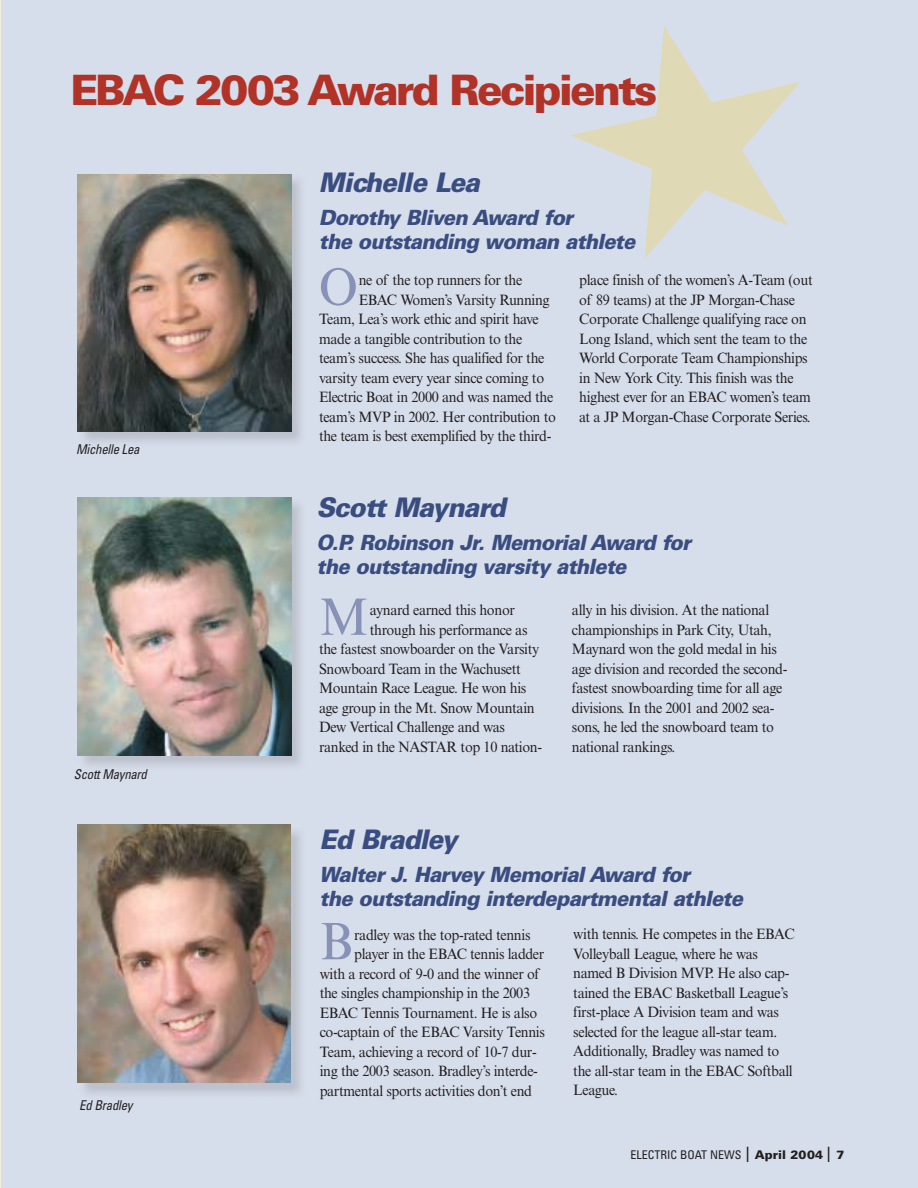
<style>
.page{position:relative;width:918px;height:1188px;background:#fff}
.page>*{position:absolute;margin:0;border:0;box-sizing:border-box;transform-origin:0 0}
.t1{font:52.8px "Times NRMT";color:#8891b6;scale:.95 1}
.t2{font:900 42px "Univers";letter-spacing:-.065em;color:#b13327}
.t3{font:italic 900 27px "Univers";letter-spacing:-.035em;color:#3a4d80;scale:.95 1}
.t4{font:italic 900 21px/24px "Univers";letter-spacing:-.035em;color:#3a4d80;scale:.95 1}
.t5{font:15px/19.5px "Times NRMT";letter-spacing:-.025em;color:#231f20;scale:.95 1}
.t6{font:italic condensed 13.5px "Univers";letter-spacing:-.02em;color:#231f20;scale:.95 1}
.t7{font:condensed 12px "Univers";color:#231f20}
.s1{font-weight:300;font-stretch:normal;font-size:21px}
.s2{font-weight:900;font-stretch:normal}
</style>
<div class="page">
<div style="left:2px;top:0;width:916px;height:1187px;background:#d7deeb"></div>
<img style="left:77px;top:174px;width:215px;height:258px">
<img style="left:77px;top:498px;width:215px;height:258px">
<img style="left:77px;top:824px;width:213px;height:258px">
<h2 class="t2" style="left:70px;top:75px;width:589px">EBAC 2003 Award Recipients</h2>
<p class="t6" style="left:76px;top:444px;width:68px">Michelle Lea</p>
<p class="t6" style="left:74px;top:769px;width:78px">Scott Maynard</p>
<p class="t6" style="left:79px;top:1100px;width:58px">Ed Bradley</p>
<h3 class="t3" style="left:319px;top:173px;width:171px">Michelle Lea</h3>
<h3 class="t4" style="left:319px;top:207px;width:335px">Dorothy Bliven Award for<br>the outstanding woman athlete</h3>
<h1 class="t1" style="left:319px;top:267px;width:42px">O</h1>
<p class="t5" style="left:359px;top:272px;width:174px">ne of the top runners for the</p>
<p class="t5" style="left:359px;top:291px;width:203px">EBAC Women’s Varsity Running</p>
<p class="t5" style="left:319px;top:311px;width:233px">Team, Lea’s work ethic and spirit have</p>
<p class="t5" style="left:319px;top:330px;width:216px">made a tangible contribution to the</p>
<p class="t5" style="left:319px;top:350px;width:239px">team’s success. She has qualified for the</p>
<p class="t5" style="left:319px;top:369px;width:239px">varsity team every year since coming to</p>
<p class="t5" style="left:319px;top:389px;width:248px">Electric Boat in 2000 and was named the</p>
<p class="t5" style="left:319px;top:408px;width:251px">team’s MVP in 2002. Her contribution to</p>
<p class="t5" style="left:319px;top:428px;width:246px">the team is best exemplified by the third-</p>
<p class="t5" style="left:579px;top:272px;width:247px">place finish of the women’s A-Team (out of 89 teams) at the JP Morgan-Chase Corporate Challenge qualifying race on Long Island, which sent the team to the World Corporate Team Championships in New York City. This finish was the highest ever for an EBAC women’s team at a JP Morgan-Chase Corporate Series.</p>
<h3 class="t3" style="left:317px;top:498px;width:201px">Scott Maynard</h3>
<h3 class="t4" style="left:317px;top:533px;width:396px">O.P. Robinson Jr. Memorial Award for the outstanding varsity athlete</h3>
<h1 class="t1" style="left:319px;top:597px;width:54px">M</h1>
<p class="t5" style="left:370px;top:602px;width:154px">aynard earned this honor</p>
<p class="t5" style="left:370px;top:621px;width:167px">through his performance as</p>
<p class="t5" style="left:319px;top:641px;width:233px">the fastest snowboarder on the Varsity</p>
<p class="t5" style="left:319px;top:660px;width:214px">Snowboard Team in the Wachusett</p>
<p class="t5" style="left:319px;top:680px;width:220px">Mountain Race League. He won his</p>
<p class="t5" style="left:319px;top:699px;width:229px">age group in the Mt. Snow Mountain</p>
<p class="t5" style="left:319px;top:719px;width:197px">Dew Vertical Challenge and was</p>
<p class="t5" style="left:319px;top:738px;width:236px">ranked in the NASTAR top 10 nation-</p>
<p class="t5" style="left:572px;top:602px;width:228px">ally in his division. At the national championships in Park City, Utah, Maynard won the gold medal in his age division and recorded the second&shy;fastest snowboarding time for all age divisions. In the 2001 and 2002 sea&shy;sons, he led the snowboard team to national rankings.</p>
<h3 class="t3" style="left:320px;top:830px;width:147px">Ed Bradley</h3>
<h3 class="t4" style="left:320px;top:864px;width:447px">Walter J. Harvey Memorial Award for<br>the outstanding interdepartmental athlete</h3>
<h1 class="t1" style="left:320px;top:921px;width:37px">B</h1>
<p class="t5" style="left:354px;top:926px;width:187px">radley was the top-rated tennis</p>
<p class="t5" style="left:354px;top:946px;width:202px">player in the EBAC tennis ladder</p>
<p class="t5" style="left:320px;top:965px;width:233px">with a record of 9-0 and the winner of</p>
<p class="t5" style="left:320px;top:985px;width:223px">the singles championship in the 2003</p>
<p class="t5" style="left:320px;top:1004px;width:230px">EBAC Tennis Tournament. He is also</p>
<p class="t5" style="left:320px;top:1024px;width:239px">co-captain of the EBAC Varsity Tennis</p>
<p class="t5" style="left:320px;top:1043px;width:230px">Team, achieving a record of 10-7 dur-</p>
<p class="t5" style="left:320px;top:1063px;width:231px">ing the 2003 season. Bradley’s interde-</p>
<p class="t5" style="left:320px;top:1082px;width:225px">partmental sports activities don’t end</p>
<p class="t5" style="left:573px;top:926px;width:234px">with tennis. He competes in the EBAC<br>Volleyball League, where he was named B Division MVP. He also cap&shy;tained the EBAC Basketball League’s first-place A Division team and was selected for the league all-star team.<br>Additionally, Bradley was named to the all-star team in the EBAC Softball<br>League.</p>
<p class="t7" style="left:631px;top:1151px;width:215px">ELECTRIC BOAT NEWS <span class="s1">I</span> <span class="s2">April 2004</span> <span class="s1">I</span> <span class="s2">7</span></p>
</div>
